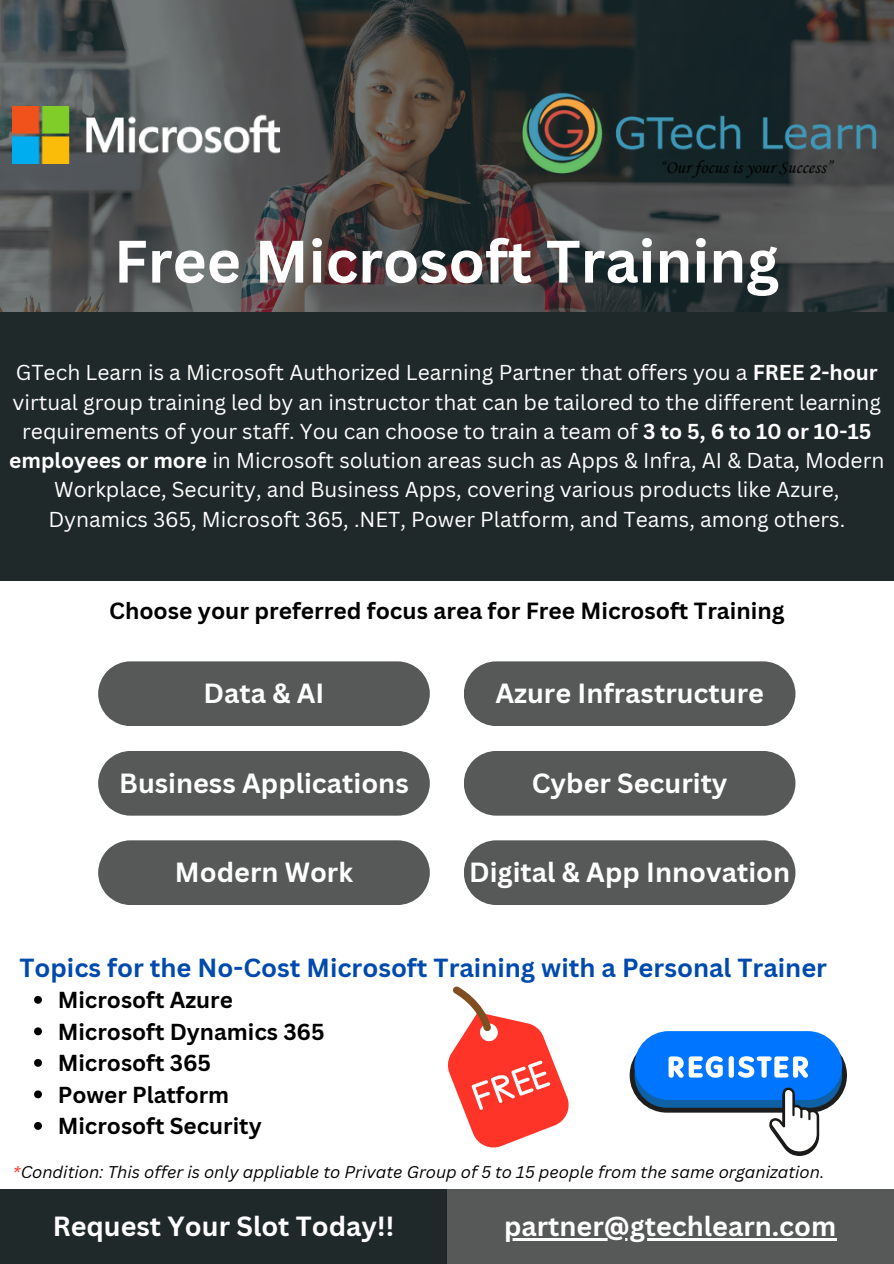
<style>
.page{position:relative;width:894px;height:1264px;background:#fff}
.page>*{position:absolute;margin:0;border:0;box-sizing:border-box;transform-origin:0 0}
.t1{font:700 58.5px "Canva Sans";color:#fff}
.t2{font:700 27px "Canva Sans";color:#fff}
.t3{font:700 25.5px "Canva Sans";color:#004aad}
.t4{font:700 22.8px "Canva Sans";color:#000}
.t5{font:700 22.5px "Canva Sans";color:#000}
.t6{font:21px/29.2px "Canva Sans";color:#fff;text-align:center}
.t7{font:italic 16.5px "Canva Sans";color:#000}
.s1{font-weight:700}
.s2{color:#fe3428}
</style>
<div class="page">
<svg style="left:0;top:0;width:893px;height:313px;background:#464646"></svg>
<img style="left:515px;top:89px;width:378px;height:90px">
<img style="left:13px;top:106px;width:268px;height:57px">
<div style="left:0;top:313px;width:893px;height:267px;background:#202929"></div>
<div style="left:98px;top:661px;width:331px;height:65px;background:#575958"></div>
<div style="left:464px;top:661px;width:331px;height:65px;background:#575958"></div>
<div style="left:98px;top:751px;width:331px;height:64px;background:#575958"></div>
<div style="left:464px;top:751px;width:331px;height:64px;background:#575958"></div>
<div style="left:98px;top:840px;width:331px;height:65px;background:#575958"></div>
<div style="left:464px;top:840px;width:331px;height:65px;background:#575958"></div>
<div style="left:446px;top:1188px;width:447px;height:75px;background:#575958"></div>
<hr style="left:504px;top:1237px;width:332px;height:3px;background:#fff">
<div style="left:0;top:1188px;width:446px;height:75px;background:#202929"></div>
<svg style="left:448px;top:986px;width:121px;height:162px"></svg>
<div style="left:634px;top:1031px;width:207px;height:68px;background:#0075ff;border-radius:34px"></div>
<svg style="left:629px;top:1037px;width:217px;height:118px"></svg>
<svg style="left:34px;top:995px;width:8px;height:8px"></svg>
<svg style="left:34px;top:1027px;width:8px;height:8px"></svg>
<svg style="left:34px;top:1058px;width:8px;height:8px"></svg>
<svg style="left:34px;top:1090px;width:8px;height:8px"></svg>
<svg style="left:34px;top:1122px;width:8px;height:7px"></svg>
<h2 class="t1" style="left:114px;top:220px;width:666px">Free Microsoft Training</h2>
<h1 class="t6" style="left:9px;top:357px;width:876px">GTech Learn is a Microsoft Authorized Learning Partner that offers you a <span class="s1">FREE 2-hour </span>virtual group training led by an instructor that can be tailored to the different learning requirements of your staff. You can choose to train a team of <span class="s1">3 to 5, 6 to 10 or 10-15 employees or more</span> in Microsoft solution areas such as Apps &amp; Infra, AI &amp; Data, Modern Workplace, Security, and Business Apps, covering various products like Azure, Dynamics 365, Microsoft 365, .NET, Power Platform, and Teams, among others.</h1>
<p class="t4" style="left:109px;top:594px;width:676px">Choose your preferred focus area for Free Microsoft Training</p>
<h4 class="t2" style="left:203px;top:674px;width:122px">Data &amp; AI</h4>
<h3 class="t2" style="left:495px;top:674px;width:270px">Azure Infrastructure</h3>
<h2 class="t2" style="left:119px;top:763px;width:291px">Business Applications</h2>
<h2 class="t2" style="left:531px;top:763px;width:197px">Cyber Security</h2>
<h2 class="t2" style="left:175px;top:853px;width:179px">Modern Work</h2>
<h2 class="t2" style="left:469px;top:853px;width:322px">Digital &amp; App Innovation</h2>
<p class="t3" style="left:19px;top:949px;width:808px">Topics for the No-Cost Microsoft Training with a Personal Trainer</p>
<p class="t5" style="left:58px;top:984px;width:177px">Microsoft Azure</p>
<p class="t5" style="left:58px;top:1015px;width:268px">Microsoft Dynamics 365</p>
<p class="t5" style="left:58px;top:1047px;width:155px">Microsoft 365</p>
<p class="t5" style="left:58px;top:1078px;width:173px">Power Platform</p>
<p class="t5" style="left:58px;top:1110px;width:205px">Microsoft Security</p>
<p class="t7" style="left:13px;top:1159px;width:812px"><span class="s2">*</span>Condition: This offer is only appliable to Private Group of 5 to 15 people from the same organization.</p>
<h2 class="t2" style="left:53px;top:1206px;width:343px">Request Your Slot Today!!</h2>
<h2 class="t2" style="left:504px;top:1206px;width:333px">partner@gtechlearn.com</h2>
</div>
